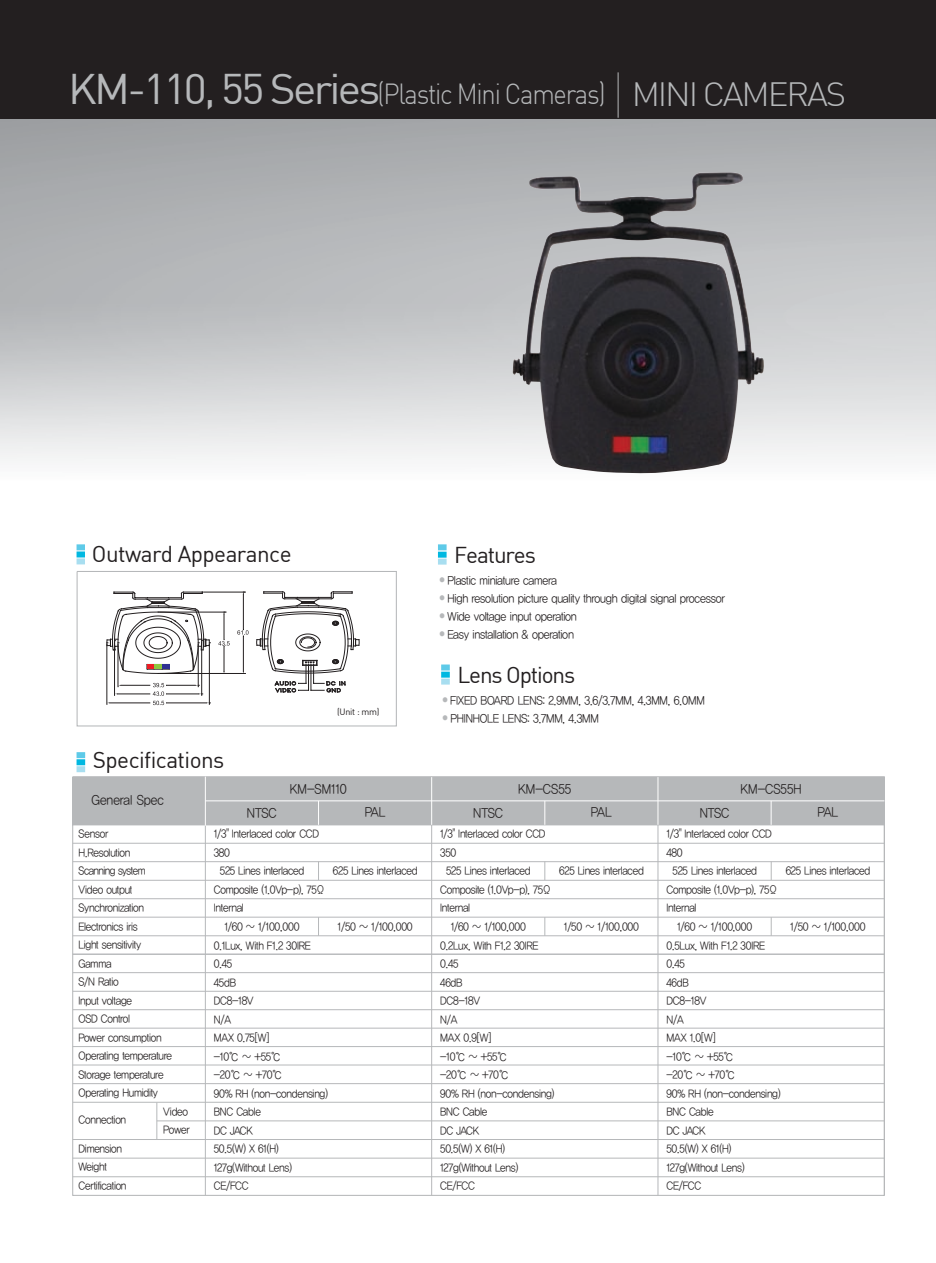
<style>
.page{position:relative;width:936px;height:1263px;background:#fff}
.page>*{position:absolute;margin:0;border:0;box-sizing:border-box;transform-origin:0 0}
.t1{font:33px "Dinlig";letter-spacing:-.06em;color:#b6b8ba;scale:1.05 1}
.t2{font:28.5px "Dinlig";letter-spacing:-.05em;color:#b6b8ba;scale:.9 1}
.t3{font:22.5px "Dinreg";letter-spacing:-.025em;color:#231f20}
.t4{font:22.5px "Dinreg";letter-spacing:-.05em;color:#231f20}
.t5{font:13.5px "YDIYGO120";color:#231f20;scale:.9 1}
.t6{font:12px "YDIYGO120";letter-spacing:-.02em;color:#231f20;scale:.9 1}
.t7{font:11.25px/18.6px "YDIYGO120";letter-spacing:-.025em;color:#231f20;scale:.9 1}
.t8{font:9px "Dinreg";letter-spacing:-.025em;color:#231f20}
.t9{font:7.5px "YDIYGO120";color:#b6b8ba;scale:.9 1}
.s1{font-family:"Dinreg";font-size:42px}
.s2{font-size:7.5px;color:#b6b8ba}
</style>
<div class="page">
<img style="left:0;top:119px;width:935px;height:476px">
<div style="left:77px;top:571px;width:320px;height:155px;border:1px solid #b6b8ba"></div>
<div style="left:76px;top:551px;width:9px;height:6px;background:#00b8e1"></div>
<div style="left:76px;top:544px;width:9px;height:6px;background:#5ecae8"></div>
<div style="left:76px;top:558px;width:9px;height:6px;background:#a8def0"></div>
<div style="left:438px;top:552px;width:8px;height:6px;background:#00b8e1"></div>
<div style="left:438px;top:544px;width:8px;height:6px;background:#5ecae8"></div>
<div style="left:438px;top:559px;width:8px;height:6px;background:#a8def0"></div>
<div style="left:0;top:0;width:935px;height:119px;background:#231f20"></div>
<hr style="left:617px;top:72px;width:1px;height:46px;background:#b6b8ba">
<div style="left:76px;top:759px;width:9px;height:6px;background:#00b8e1"></div>
<div style="left:76px;top:752px;width:9px;height:6px;background:#5ecae8"></div>
<div style="left:76px;top:766px;width:9px;height:6px;background:#a8def0"></div>
<div style="left:441px;top:672px;width:9px;height:6px;background:#00b8e1"></div>
<div style="left:441px;top:664px;width:9px;height:6px;background:#5ecae8"></div>
<div style="left:441px;top:679px;width:9px;height:6px;background:#a8def0"></div>
<hr style="left:107px;top:644px;width:1px;height:60px;background:#231f20">
<hr style="left:209px;top:644px;width:1px;height:60px;background:#231f20">
<hr style="left:114px;top:642px;width:1px;height:53px;background:#231f20">
<hr style="left:201px;top:642px;width:1px;height:53px;background:#231f20">
<hr style="left:160px;top:673px;width:66px;height:1px;background:#231f20">
<hr style="left:160px;top:612px;width:66px;height:1px;background:#231f20">
<hr style="left:118px;top:644px;width:1px;height:43px;background:#231f20">
<hr style="left:198px;top:644px;width:1px;height:43px;background:#231f20">
<hr style="left:211px;top:673px;width:34px;height:1px;background:#231f20">
<hr style="left:204px;top:592px;width:41px;height:1px;background:#231f20">
<hr style="left:243px;top:636px;width:1px;height:35px;background:#231f20">
<hr style="left:243px;top:594px;width:1px;height:36px;background:#231f20">
<svg style="left:72px;top:776px;width:813px;height:420px"></svg>
<hr style="left:73px;top:824px;width:811px;height:1px;background:#b6b8ba">
<hr style="left:73px;top:861px;width:811px;height:1px;background:#b6b8ba">
<hr style="left:73px;top:898px;width:811px;height:1px;background:#b6b8ba">
<hr style="left:73px;top:935px;width:811px;height:1px;background:#b6b8ba">
<hr style="left:73px;top:917px;width:811px;height:1px;background:#b6b8ba">
<hr style="left:73px;top:880px;width:811px;height:1px;background:#b6b8ba">
<hr style="left:73px;top:843px;width:811px;height:1px;background:#b6b8ba">
<hr style="left:73px;top:954px;width:811px;height:1px;background:#b6b8ba">
<hr style="left:73px;top:972px;width:811px;height:1px;background:#b6b8ba">
<hr style="left:73px;top:1028px;width:811px;height:1px;background:#b6b8ba">
<hr style="left:73px;top:991px;width:811px;height:1px;background:#b6b8ba">
<hr style="left:73px;top:1046px;width:811px;height:1px;background:#b6b8ba">
<hr style="left:73px;top:1065px;width:811px;height:1px;background:#b6b8ba">
<hr style="left:73px;top:1083px;width:811px;height:1px;background:#b6b8ba">
<hr style="left:73px;top:1102px;width:811px;height:1px;background:#b6b8ba">
<hr style="left:157px;top:1120px;width:727px;height:1px;background:#b6b8ba">
<hr style="left:73px;top:1139px;width:811px;height:1px;background:#b6b8ba">
<hr style="left:73px;top:1158px;width:811px;height:1px;background:#b6b8ba">
<hr style="left:73px;top:1176px;width:811px;height:1px;background:#b6b8ba">
<hr style="left:205px;top:778px;width:1px;height:417px;background:#b6b8ba">
<hr style="left:205px;top:777px;width:1px;height:49px;background:#fff">
<hr style="left:156px;top:1102px;width:1px;height:37px;background:#b6b8ba">
<hr style="left:431px;top:825px;width:1px;height:370px;background:#b6b8ba">
<hr style="left:431px;top:777px;width:1px;height:48px;background:#fff">
<hr style="left:657px;top:825px;width:1px;height:370px;background:#b6b8ba">
<hr style="left:657px;top:777px;width:1px;height:48px;background:#fff">
<svg style="left:318px;top:918px;width:1px;height:17px"></svg>
<svg style="left:318px;top:862px;width:1px;height:18px"></svg>
<svg style="left:544px;top:918px;width:1px;height:17px"></svg>
<svg style="left:544px;top:862px;width:1px;height:18px"></svg>
<svg style="left:318px;top:801px;width:1px;height:24px"></svg>
<svg style="left:544px;top:801px;width:1px;height:24px"></svg>
<hr style="left:884px;top:825px;width:1px;height:370px;background:#b6b8ba">
<hr style="left:205px;top:800px;width:679px;height:1px;background:#fff">
<svg style="left:770px;top:801px;width:1px;height:24px"></svg>
<svg style="left:770px;top:917px;width:1px;height:19px"></svg>
<svg style="left:770px;top:861px;width:1px;height:19px"></svg>
<hr style="left:73px;top:1009px;width:811px;height:1px;background:#b6b8ba">
<svg style="left:106px;top:591px;width:104px;height:83px"></svg>
<svg style="left:256px;top:591px;width:103px;height:102px"></svg>
<svg style="left:107px;top:683px;width:103px;height:22px"></svg>
<svg style="left:218px;top:612px;width:12px;height:61px"></svg>
<svg style="left:237px;top:630px;width:11px;height:5px"></svg>
<img style="left:512px;top:172px;width:252px;height:302px">
<h2 class="t2" style="left:68px;top:76px;width:598px"><span class="s1">KM-110, 55 Series</span>(Plastic Mini Cameras)</h2>
<h1 class="t1" style="left:631px;top:74px;width:206px">MINI CAMERAS</h1>
<h3 class="t3" style="left:92px;top:540px;width:201px">Outward Appearance</h3>
<h3 class="t4" style="left:454px;top:541px;width:83px">Features</h3>
<p class="t6" style="left:439px;top:574px;width:133px"><span class="s2">●</span> Plastic miniature camera</p>
<p class="t6" style="left:439px;top:592px;width:319px"><span class="s2">●</span> High resolution picture quality through digital signal processor</p>
<p class="t6" style="left:439px;top:610px;width:155px"><span class="s2">●</span> Wide voltage input operation</p>
<p class="t6" style="left:439px;top:628px;width:152px"><span class="s2">●</span> Easy installation &amp; operation</p>
<h3 class="t3" style="left:93px;top:746px;width:133px">Specifications</h3>
<p class="t8" style="left:337px;top:706px;width:44px">(Unit : mm)</p>
<h3 class="t4" style="left:457px;top:661px;width:119px">Lens Options</h3>
<p class="t6" style="left:442px;top:694px;width:293px"><span class="s2">●</span> FIXED BOARD LENS: 2.9MM, 3.6/3.7MM, 4.3MM, 6.0MM</p>
<p class="t6" style="left:450px;top:712px;width:166px">PHINHOLE LENS: 3.7MM, 4.3MM</p>
<p class="t9" style="left:442px;top:714px;width:9px">●</p>
<p class="t5" style="left:91px;top:793px;width:82px">General Spec</p>
<p class="t7" style="left:79px;top:824px;width:76px">Sensor<br>H.Resolution<br>Scanning system<br>Video output<br>Synchronization<br>Electronics iris</p>
<p class="t7" style="left:79px;top:936px;width:71px">Light sensitivity<br>Gamma<br>S/N Ratio</p>
<p class="t7" style="left:79px;top:991px;width:61px">Input voltage</p>
<p class="t7" style="left:79px;top:1010px;width:59px">OSD Control</p>
<p class="t7" style="left:79px;top:1028px;width:105px">Power consumption<br>Operating temperature<br>Storage temperature<br>Operating Humidity</p>
<p class="t7" style="left:79px;top:1111px;width:54px">Connection</p>
<p class="t7" style="left:79px;top:1139px;width:55px">Dimension<br>Weight<br>Certification</p>
<p class="t7" style="left:163px;top:1102px;width:31px">Video<br>Power</p>
<p class="t5" style="left:290px;top:782px;width:65px">KM-SM110</p>
<p class="t5" style="left:518px;top:782px;width:60px">KM-CS55</p>
<p class="t5" style="left:740px;top:782px;width:69px">KM-CS55H</p>
<p class="t5" style="left:247px;top:806px;width:35px">NTSC</p>
<p class="t5" style="left:364px;top:805px;width:25px">PAL</p>
<p class="t5" style="left:473px;top:806px;width:35px">NTSC</p>
<p class="t5" style="left:591px;top:805px;width:25px">PAL</p>
<p class="t7" style="left:214px;top:825px;width:119px">1/3" Interlaced color CCD<br>380</p>
<p class="t7" style="left:214px;top:880px;width:127px">Composite (1.0Vp-p), 75Ω<br>Internal</p>
<p class="t7" style="left:214px;top:936px;width:128px">0.1Lux, With F1.2 30IRE<br>0.45<br>45dB<br>DC8-18V<br>N/A<br>MAX 0.75[W]<br>-10℃ ~ +55℃<br>-20℃ ~ +70℃<br>90% RH (non-condensing)<br>BNC Cable<br>DC JACK<br>50.5(W) X 61(H)<br>127g(Without Lens)<br>CE/FCC</p>
<p class="t7" style="left:440px;top:825px;width:119px">1/3" Interlaced color CCD<br>350</p>
<p class="t7" style="left:440px;top:880px;width:127px">Composite (1.0Vp-p), 75Ω<br>Internal</p>
<p class="t7" style="left:440px;top:936px;width:128px">0.2Lux, With F1.2 30IRE<br>0.45<br>46dB<br>DC8-18V<br>N/A<br>MAX 0.9[W]<br>-10℃ ~ +55℃<br>-20℃ ~ +70℃<br>90% RH (non-condensing)<br>BNC Cable<br>DC JACK<br>50.5(W) X 61(H)<br>127g(Without Lens)<br>CE/FCC</p>
<p class="t7" style="left:220px;top:862px;width:95px">525 Lines interlaced</p>
<p class="t7" style="left:333px;top:862px;width:95px">625 Lines interlaced</p>
<p class="t7" style="left:446px;top:862px;width:95px">525 Lines interlaced</p>
<p class="t7" style="left:559px;top:862px;width:95px">625 Lines interlaced</p>
<p class="t7" style="left:224px;top:918px;width:85px">1/60 ~ 1/100,000</p>
<p class="t7" style="left:337px;top:918px;width:85px">1/50 ~ 1/100,000</p>
<p class="t7" style="left:450px;top:918px;width:85px">1/60 ~ 1/100,000</p>
<p class="t7" style="left:564px;top:918px;width:85px">1/50 ~ 1/100,000</p>
<p class="t5" style="left:699px;top:806px;width:35px">NTSC</p>
<p class="t5" style="left:817px;top:805px;width:25px">PAL</p>
<p class="t7" style="left:666px;top:825px;width:119px">1/3" Interlaced color CCD<br>480</p>
<p class="t7" style="left:666px;top:880px;width:127px">Composite (1.0Vp-p), 75Ω<br>Internal</p>
<p class="t7" style="left:666px;top:936px;width:128px">0.5Lux, With F1.2 30IRE<br>0.45<br>46dB<br>DC8-18V<br>N/A<br>MAX 1.0[W]<br>-10℃ ~ +55℃<br>-20℃ ~ +70℃<br>90% RH (non-condensing)<br>BNC Cable<br>DC JACK<br>50.5(W) X 61(H)<br>127g(Without Lens)<br>CE/FCC</p>
<p class="t7" style="left:672px;top:862px;width:95px">525 Lines interlaced</p>
<p class="t7" style="left:785px;top:862px;width:95px">625 Lines interlaced</p>
<p class="t7" style="left:677px;top:918px;width:85px">1/60 ~ 1/100,000</p>
<p class="t7" style="left:790px;top:918px;width:85px">1/50 ~ 1/100,000</p>
</div>
